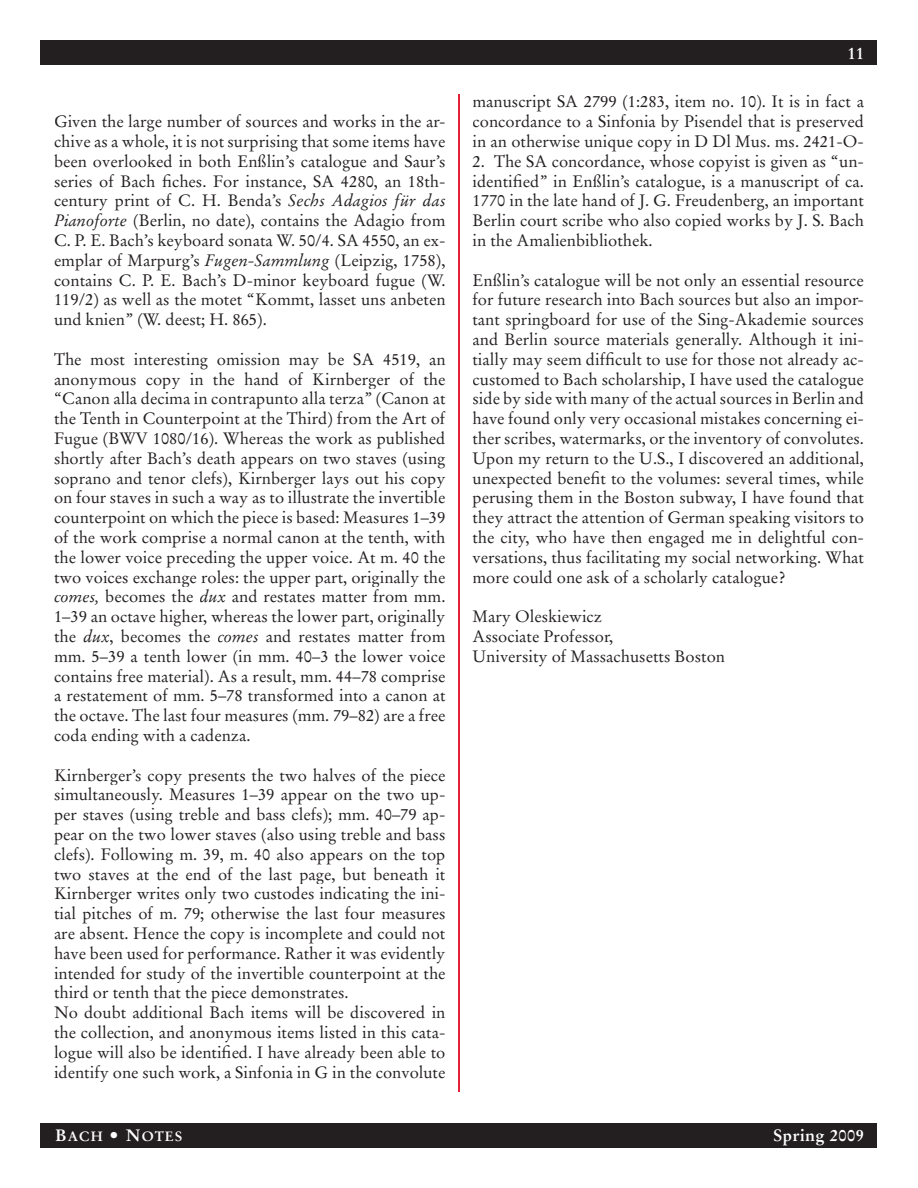
<style>
.page{position:relative;width:918px;height:1188px;background:#fff}
.page>*{position:absolute;margin:0;border:0;box-sizing:border-box;transform-origin:0 0}
.t1{font:16.5px/19.8px "Stempel Garamond";color:#231f20;text-align:justify}
.t2{font:700 16.5px "Stempel Garamond";letter-spacing:.025em;color:#fff}
.t3{font:700 13.5px "Stempel Garamond";letter-spacing:.075em;color:#fff}
.s1{font-style:italic}
.s2{font-size:16.5px}
.s3{font-size:18px}
</style>
<div class="page">
<div style="left:40px;top:1123px;width:838px;height:25px;background:#231f20"></div>
<div style="left:40px;top:40px;width:838px;height:25px;background:#231f20"></div>
<hr style="left:459px;top:94px;width:1px;height:998px;background:#e42137">
<hr style="left:458px;top:94px;width:1px;height:998px;background:#e42137">
<p class="t1" style="left:54px;top:112px;width:393px">Given the large number of sources and works in the ar&shy;chive as a whole, it is not surprising that some items have been overlooked in both Enßlin’s catalogue and Saur’s series of Bach fiches. For instance, SA 4280, an 18th&shy;century print of C. H. Benda’s <span class="s1">Sechs Adagios für das Pianoforte</span> (Berlin, no date), contains the Adagio from C. P. E. Bach’s keyboard sonata W. 50/4. SA 4550, an ex&shy;emplar of Marpurg’s <span class="s1">Fugen-Sammlung</span> (Leipzig, 1758), contains C. P. E. Bach’s D-minor keyboard fugue (W.<br>119/2) as well as the motet “Kommt, lasset uns anbeten und knien” (W. deest; H. 865).</p>
<p class="t1" style="left:54px;top:349px;width:393px">The most interesting omission may be SA 4519, an anonymous copy in the hand of Kirnberger of the “Canon alla decima in contrapunto alla terza” (Canon at the Tenth in Counterpoint at the Third) from the Art of Fugue (BWV 1080/16). Whereas the work as published shortly after Bach’s death appears on two staves (using soprano and tenor clefs), Kirnberger lays out his copy on four staves in such a way as to illustrate the invertible counterpoint on which the piece is based: Measures 1–39 of the work comprise a normal canon at the tenth, with the lower voice preceding the upper voice. At m. 40 the two voices exchange roles: the upper part, originally the <span class="s1">comes,</span> becomes the <span class="s1">dux</span> and restates matter from mm.<br>1–39 an octave higher, whereas the lower part, originally the <span class="s1">dux</span>, becomes the <span class="s1">comes</span> and restates matter from mm. 5–39 a tenth lower (in mm. 40–3 the lower voice contains free material). As a result, mm. 44–78 comprise a restatement of mm. 5–78 transformed into a canon at the octave. The last four measures (mm. 79–82) are a free coda ending with a cadenza.</p>
<p class="t1" style="left:54px;top:765px;width:393px;text-align:left">Kirnberger’s copy presents the two halves of the piece simultaneously. Measures 1–39 appear on the two up&shy;per staves (using treble and bass clefs); mm. 40–79 ap&shy;pear on the two lower staves (also using treble and bass clefs). Following m. 39, m. 40 also appears on the top two staves at the end of the last page, but beneath it Kirnberger writes only two custodes indicating the ini&shy;tial pitches of m. 79; otherwise the last four measures are absent. Hence the copy is incomplete and could not have been used for performance. Rather it was evidently intended for study of the invertible counterpoint at the third or tenth that the piece demonstrates.<br>No doubt additional Bach items will be discovered in the collection, and anonymous items listed in this cata&shy;logue will also be identified. I have already been able to identify one such work, a Sinfonia in G in the convolute</p>
<p class="t2" style="left:848px;top:43px;width:18px">11</p>
<p class="t1" style="left:472px;top:92px;width:393px">manuscript SA 2799 (1:283, item no. 10). It is in fact a concordance to a Sinfonia by Pisendel that is preserved in an otherwise unique copy in D Dl Mus. ms. 2421-O-</p>
<p class="t1" style="left:472px;top:151px;width:393px">2. The SA concordance, whose copyist is given as “un&shy;identified” in Enßlin’s catalogue, is a manuscript of ca.<br>1770 in the late hand of J. G. Freudenberg, an important Berlin court scribe who also copied works by J. S. Bach in the Amalienbibliothek.</p>
<p class="t1" style="left:472px;top:270px;width:393px">Enßlin’s catalogue will be not only an essential resource for future research into Bach sources but also an impor&shy;tant springboard for use of the Sing-Akademie sources and Berlin source materials generally. Although it ini&shy;tially may seem difficult to use for those not already ac&shy;customed to Bach scholarship, I have used the catalogue side by side with many of the actual sources in Berlin and have found only very occasional mistakes concerning ei&shy;ther scribes, watermarks, or the inventory of convolutes.<br>Upon my return to the U.S., I discovered an additional, unexpected benefit to the volumes: several times, while perusing them in the Boston subway, I have found that they attract the attention of German speaking visitors to the city, who have then engaged me in delightful con&shy;versations, thus facilitating my social networking. What more could one ask of a scholarly catalogue?</p>
<p class="t1" style="left:472px;top:607px;width:254px;text-align:left">Mary Oleskiewicz<br>Associate Professor,<br>University of Massachusetts Boston</p>
<p class="t3" style="left:56px;top:1128px;width:128px"><span class="s2">B</span>ACH <span class="s3">•</span> <span class="s2">N</span>OTES</p>
<p class="t2" style="left:773px;top:1125px;width:92px">Spring 2009</p>
</div>
